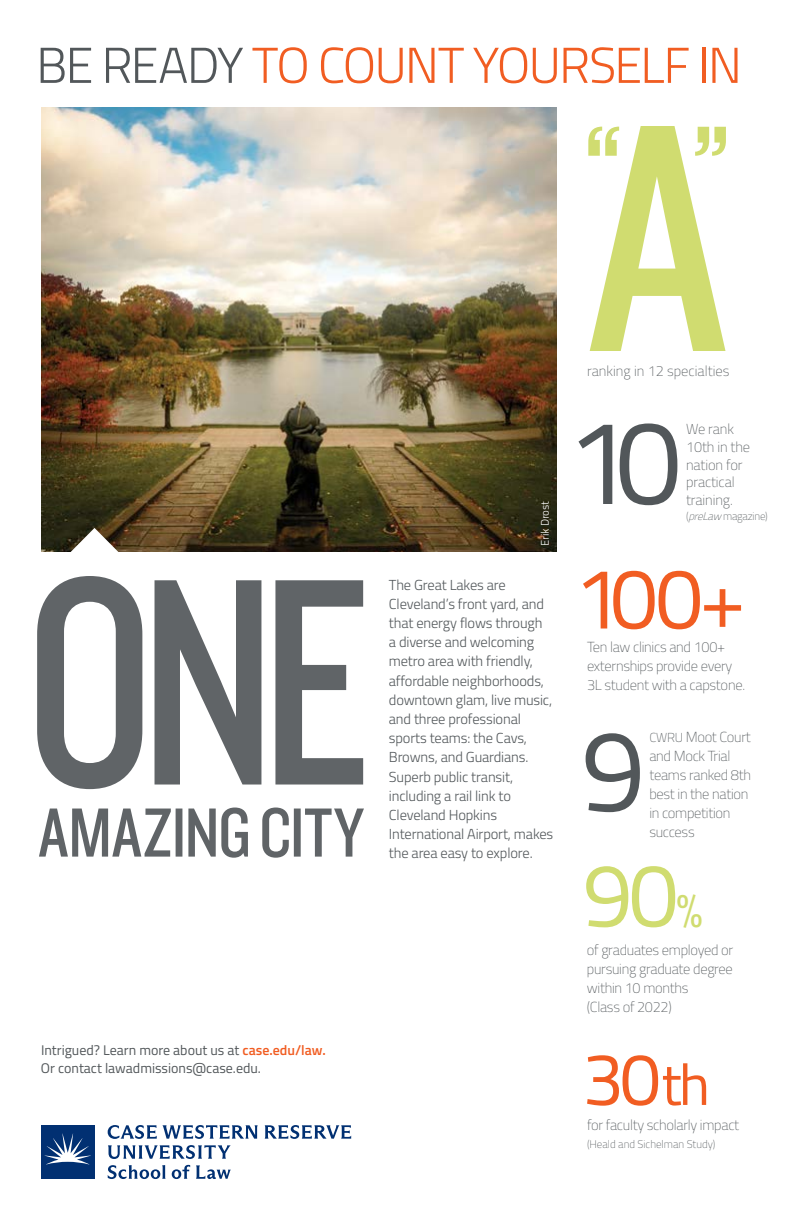
<style>
.page{position:relative;width:792px;height:1224px;background:#fff}
.page>*{position:absolute;margin:0;border:0;box-sizing:border-box;transform-origin:0 0}
.t1{font:140px "Knockout 29 Junior Ltweight";color:#d0dc70}
.t2{font:120px "Titillium";color:#52575a}
.t3{font:116px "Titillium";color:#52575a}
.t4{font:90px "Titillium";color:#d0dc70}
.t5{font:86px "Titillium";color:#f15d22}
.t6{font:74px "Titillium";color:#f15d22}
.t7{font:300 50.4px "Titillium";letter-spacing:-.035em;color:#f15d22}
.Text_7_25pt{font:300 14.4px/19.2px "Titillium";letter-spacing:-.01em;color:#52575a}
.Text_7_25pt-2{font:100 14.4px/19px "Titillium";letter-spacing:-.02em;color:#52575a}
.Text_7_25pt-3{font:100 14.4px "Titillium";color:#52575a}
.t8{font:14px/18px "Titillium";color:#52575a}
.Footnotes{font:100 11px "Titillium";color:#52575a}
.Footnotes-2{font:100 11px "Titillium";letter-spacing:-.02em;color:#52575a}
.t9{font:11px "Titillium Maps 26 L 250 wt";letter-spacing:-.02em;color:#fff}
.s1{color:#52575a}
.s2{font-weight:600;color:#f15d22}
.s3{font-style:italic}
.s4{font-size:82px}
.s5{font-size:13px}
.s6{font-size:48px}
.s7{font-size:58px}
</style>
<div class="page">
<img style="left:41px;top:108px;width:516px;height:444px">
<svg style="left:590px;top:126px;width:136px;height:225px"></svg>
<div style="left:41px;top:1125px;width:54px;height:54px;background:#013072"></div>
<svg style="left:44px;top:1134px;width:47px;height:31px"></svg>
<svg style="left:108px;top:1125px;width:49px;height:14px"></svg>
<svg style="left:163px;top:1125px;width:95px;height:14px"></svg>
<svg style="left:265px;top:1125px;width:86px;height:14px"></svg>
<svg style="left:108px;top:1145px;width:123px;height:14px"></svg>
<svg style="left:108px;top:1165px;width:58px;height:14px"></svg>
<svg style="left:172px;top:1165px;width:18px;height:14px"></svg>
<svg style="left:196px;top:1165px;width:35px;height:14px"></svg>
<svg style="left:37px;top:576px;width:326px;height:213px"></svg>
<svg style="left:39px;top:808px;width:325px;height:50px"></svg>
<svg style="left:63px;top:528px;width:63px;height:24px"></svg>
<p class="t7" style="left:36px;top:29px;width:707px"><span class="s1">BE READY</span> TO COUNT YOURSELF IN</p>
<h1 class="t1" style="left:583px;top:83px;width:150px">“ ”</h1>
<p class="t8" style="left:41px;top:1040px;width:286px">Intrigued? Learn more about us at <span class="s2">case.edu/law.<br></span>Or contact lawadmissions@case.edu.</p>
<p class="t9" style="left:537px;top:546px;width:46px;rotate:-90deg">Erik Drost</p>
<p class="Text_7_25pt" style="left:389px;top:574px;width:166px">The Great Lakes are<br>Cleveland’s front yard, and that energy flows through<br>a diverse and welcoming metro area with friendly, affordable neighborhoods, downtown glam, live music, and three professional sports teams: the Cavs,<br>Browns, and Guardians.<br>Superb public transit, including a rail link to<br>Cleveland Hopkins<br>International Airport, makes the area easy to explore.</p>
<p class="Text_7_25pt-3" style="left:587px;top:361px;width:144px">ranking in 12 specialties</p>
<p class="t2" style="left:566px;top:374px;width:118px">10</p>
<p class="Text_7_25pt-2" style="left:686px;top:419px;width:49px">We rank</p>
<p class="Text_7_25pt-2" style="left:686px;top:438px;width:66px;line-height:17.4px">10th in the nation for practical training.</p>
<p class="Footnotes-2" style="left:686px;top:508px;width:83px">(<span class="s3">preLaw</span> magazine)</p>
<p class="t5" style="left:574px;top:535px;width:173px">100<span class="s4">+</span></p>
<p class="Text_7_25pt-2" style="left:587px;top:636px;width:160px">Ten law clinics and 100+ externships provide every<br>3L student with a capstone.</p>
<p class="t3" style="left:581px;top:685px;width:66px">9</p>
<p class="Text_7_25pt-2" style="left:649px;top:727px;width:103px"><span class="s5">CWRU</span> Moot Court and Mock Trial teams ranked 8th best in the nation in competition</p>
<p class="Text_7_25pt-2" style="left:649px;top:822px;width:47px">success</p>
<p class="t4" style="left:583px;top:829px;width:122px">90<span class="s6">%</span></p>
<p class="Text_7_25pt-2" style="left:587px;top:939px;width:148px">of graduates employed or pursuing graduate degree within 10 months<br>(Class of 2022)</p>
<p class="t6" style="left:583px;top:1025px;width:129px">30<span class="s7">th</span></p>
<p class="Text_7_25pt-2" style="left:587px;top:1114px;width:154px">for faculty scholarly impact</p>
<p class="Footnotes" style="left:587px;top:1136px;width:130px">(Heald and Sichelman Study)</p>
</div>
